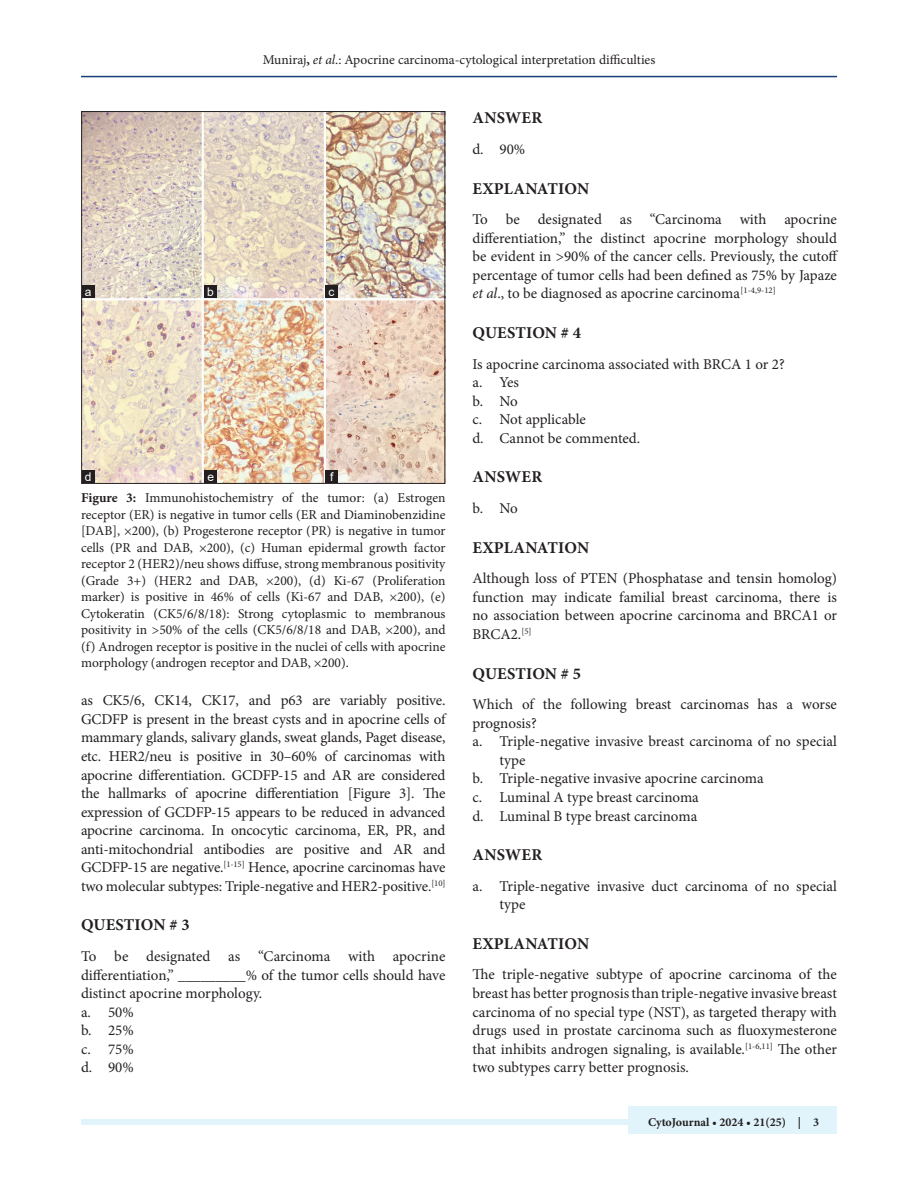
<style>
.page{position:relative;width:918px;height:1188px;background:#fff}
.page>*{position:absolute;margin:0;border:0;box-sizing:border-box;transform-origin:0 0}
.t1{font:700 16.5px "Minion Pro";letter-spacing:.01em;color:#231f20}
.TX{font:15px/18.6px "Minion Pro";letter-spacing:-.005em;color:#231f20;text-align:justify}
.TX_No_After_Space{font:15px/18.6px "Minion Pro";letter-spacing:-.005em;color:#231f20}
.L{font:15px/18.6px "Minion Pro";letter-spacing:-.005em;color:#231f20}
.LL{font:15px/18.6px "Minion Pro";color:#231f20}
.FGC{font:13.5px/16.5px "Minion Pro";color:#231f20;text-align:justify}
.JF{font:700 12px "Minion Pro";color:#231f20}
.LABEL{font:12px "Arial";color:#fff}
.s1{font-weight:700}
.s2{font-style:italic}
</style>
<div class="page">
<hr style="left:81px;top:76px;width:756px;height:1px;background:#164077">
<div style="left:81px;top:1119px;width:756px;height:6px;background:#e1f4fc"></div>
<div style="left:628px;top:1106px;width:209px;height:28px;background:#e1f4fc"></div>
<img style="left:83px;top:113px;width:360px;height:369px">
<div style="left:81px;top:111px;width:364px;height:373px;border:1px solid #231f20"></div>
<div style="left:204px;top:286px;width:13px;height:12px;background:#231f20"></div>
<div style="left:82px;top:285px;width:13px;height:13px;background:#231f20"></div>
<div style="left:325px;top:286px;width:13px;height:12px;background:#231f20"></div>
<div style="left:325px;top:470px;width:13px;height:13px;background:#231f20"></div>
<div style="left:204px;top:470px;width:13px;height:13px;background:#231f20"></div>
<div style="left:82px;top:471px;width:13px;height:12px;background:#231f20"></div>
<p class="FGC" style="left:263px;top:51px;width:394px">Muniraj<span class="s1">,</span> <span class="s2">et al</span>.: Apocrine carcinoma-cytological interpretation difficulties</p>
<p class="LABEL" style="left:85px;top:284px;width:8px">a</p>
<p class="LABEL" style="left:207px;top:284px;width:8px">b</p>
<p class="LABEL" style="left:329px;top:284px;width:7px">c</p>
<p class="LABEL" style="left:85px;top:469px;width:8px">d</p>
<p class="LABEL" style="left:207px;top:469px;width:8px">e</p>
<p class="LABEL" style="left:330px;top:469px;width:5px">f</p>
<p class="FGC" style="left:81px;top:490px;width:366px"><span class="s1">Figure 3:</span> Immunohistochemistry of the tumor: (a) Estrogen receptor (ER) is negative in tumor cells (ER and Diaminobenzidine [DAB], ×200), (b) Progesterone receptor (PR) is negative in tumor cells (PR and DAB, ×200), (c) Human epidermal growth factor receptor 2 (HER2)/neu shows diffuse, strong membranous positivity (Grade 3+) (HER2 and DAB, ×200), (d) Ki-67 (Proliferation marker) is positive in 46% of cells (Ki-67 and DAB, ×200), (e)<br>Cytokeratin (CK5/6/8/18): Strong cytoplasmic to membranous positivity in &gt;50% of the cells (CK5/6/8/18 and DAB, ×200), and (f) Androgen receptor is positive in the nuclei of cells with apocrine morphology (androgen receptor and DAB, ×200).</p>
<p class="TX" style="left:81px;top:691px;width:366px">as CK5/6, CK14, CK17, and p63 are variably positive.<br>GCDFP is present in the breast cysts and in apocrine cells of mammary glands, salivary glands, sweat glands, Paget disease, etc. HER2/neu is positive in 30–60% of carcinomas with apocrine differentiation. GCDFP-15 and AR are considered the hallmarks of apocrine differentiation [Figure 3]. The expression of GCDFP-15 appears to be reduced in advanced apocrine carcinoma. In oncocytic carcinoma, ER, PR, and anti-mitochondrial antibodies are positive and AR and GCDFP-15 are negative.<sup>[1-15]</sup> Hence, apocrine carcinomas have two molecular subtypes: Triple-negative and HER2-positive.<sup>[10]</sup></p>
<h1 class="t1" style="left:81px;top:914px;width:110px">QUESTION # 3</h1>
<p class="TX_No_After_Space" style="left:81px;top:947px;width:366px;text-align:justify">To be designated as “Carcinoma with apocrine differentiation,” _________% of the tumor cells should have distinct apocrine morphology.</p>
<p class="L" style="left:81px;top:1003px;width:54px">a. 50%</p>
<p class="L" style="left:81px;top:1021px;width:54px">b. 25%</p>
<p class="L" style="left:81px;top:1040px;width:54px">c. 75%</p>
<p class="LL" style="left:81px;top:1058px;width:54px">d. 90%</p>
<h1 class="t1" style="left:473px;top:106px;width:71px">ANSWER</h1>
<p class="LL" style="left:472px;top:140px;width:54px">d. 90%</p>
<h1 class="t1" style="left:473px;top:177px;width:118px">EXPLANATION</h1>
<p class="TX" style="left:472px;top:210px;width:367px">To be designated as “Carcinoma with apocrine differentiation,” the distinct apocrine morphology should be evident in &gt;90% of the cancer cells. Previously, the cutoff percentage of tumor cells had been defined as 75% by Japaze <span class="s2">et al</span>., to be diagnosed as apocrine carcinoma<sup>[1-4,9-12]</sup></p>
<h1 class="t1" style="left:473px;top:321px;width:110px">QUESTION # 4</h1>
<p class="TX_No_After_Space" style="left:472px;top:355px;width:314px">Is apocrine carcinoma associated with BRCA 1 or 2?</p>
<p class="L" style="left:472px;top:373px;width:48px">a. Yes</p>
<p class="L" style="left:472px;top:392px;width:47px">b. No</p>
<p class="L" style="left:472px;top:410px;width:115px">c. Not applicable</p>
<p class="LL" style="left:472px;top:429px;width:169px">d. Cannot be commented.</p>
<h1 class="t1" style="left:473px;top:466px;width:71px">ANSWER</h1>
<p class="LL" style="left:472px;top:499px;width:47px">b. No</p>
<h1 class="t1" style="left:473px;top:536px;width:118px">EXPLANATION</h1>
<p class="TX" style="left:472px;top:569px;width:366px">Although loss of PTEN (Phosphatase and tensin homolog) function may indicate familial breast carcinoma, there is no association between apocrine carcinoma and BRCA1 or BRCA2.<sup>[5]</sup></p>
<h1 class="t1" style="left:473px;top:662px;width:110px">QUESTION # 5</h1>
<p class="TX_No_After_Space" style="left:472px;top:695px;width:366px">Which of the following breast carcinomas has a worse prognosis?</p>
<p class="L" style="left:500px;top:732px;width:339px;text-indent:-27px">a. Triple-negative invasive breast carcinoma of no special type</p>
<p class="L" style="left:472px;top:769px;width:293px">b. Triple-negative invasive apocrine carcinoma</p>
<p class="L" style="left:472px;top:788px;width:228px">c. Luminal A type breast carcinoma</p>
<p class="LL" style="left:472px;top:807px;width:226px">d. Luminal B type breast carcinoma</p>
<h1 class="t1" style="left:473px;top:843px;width:71px">ANSWER</h1>
<p class="LL" style="left:500px;top:877px;width:339px;text-indent:-27px">a. Triple-negative invasive duct carcinoma of no special type</p>
<h1 class="t1" style="left:473px;top:932px;width:118px">EXPLANATION</h1>
<p class="TX" style="left:472px;top:965px;width:366px">The triple-negative subtype of apocrine carcinoma of the breast has better prognosis than triple-negative invasive breast carcinoma of no special type (NST), as targeted therapy with drugs used in prostate carcinoma such as fluoxymesterone that inhibits androgen signaling, is available.<sup>[1-6,11]</sup> The other two subtypes carry better prognosis.</p>
<p class="JF" style="left:648px;top:1113px;width:173px">CytoJournal • 2024 • 21(25) | 3</p>
</div>
